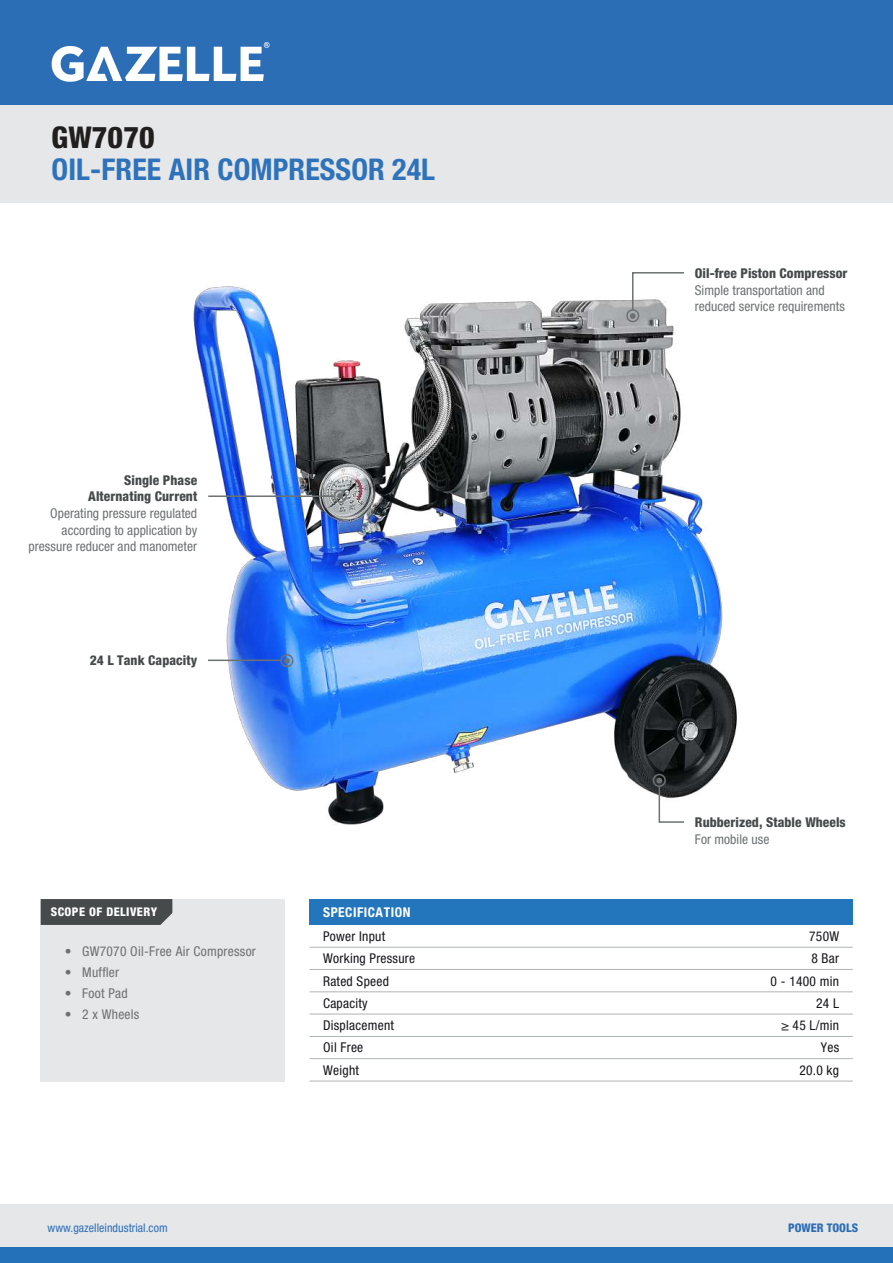
<style>
.page{position:relative;width:893px;height:1263px;background:#fff}
.page>*{position:absolute;margin:0;border:0;box-sizing:border-box;transform-origin:0 0}
.t1{font:700 condensed 30px "Helvetica Neue LT Std";letter-spacing:.005em;color:#2d72ba}
.t2{font:800 condensed 30px "Helvetica Neue LT Std";letter-spacing:.005em;color:#211e1e}
.t3{font:condensed 13.5px/16.2px "Helvetica Neue LT Std";letter-spacing:.005em;color:#6d7172;text-align:right}
.t4{font:condensed 13.5px "Helvetica Neue LT Std";letter-spacing:.02em;color:#16151a}
.t5{font:800 condensed 13.5px/16.2px "Helvetica Neue LT Std";letter-spacing:.005em;color:#464a4b;text-align:right}
.t6{font:700 condensed 13.5px "Helvetica Neue LT Std";letter-spacing:.04em;color:#fff}
.t7{font:800 condensed 12px "Helvetica Neue LT Std";letter-spacing:.04em;color:#fff}
.t8{font:condensed 11.85px "Helvetica Neue LT Std";letter-spacing:.005em;color:#2c6eb6}
.t9{font:800 condensed 11.85px "Helvetica Neue LT Std";letter-spacing:.005em;color:#2c6eb6}
.s1{font-family:"Helvetica Neue LT Pro";color:#231f20}
</style>
<div class="page">
<div style="left:0;top:1204px;width:893px;height:43px;background:#e6e7e9"></div>
<div style="left:0;top:1247px;width:893px;height:16px;background:#2571b9"></div>
<div style="left:0;top:105px;width:893px;height:98px;background:#e6e7e9"></div>
<div style="left:0;top:0;width:893px;height:105px;background:#2c6eb6"></div>
<svg style="left:52px;top:42px;width:218px;height:40px"></svg>
<div style="left:310px;top:899px;width:543px;height:26px;background:#2375bc"></div>
<hr style="left:310px;top:947px;width:543px;height:1px;background:#b0b3b3">
<hr style="left:310px;top:969px;width:543px;height:1px;background:#b0b3b3">
<hr style="left:310px;top:991px;width:543px;height:1px;background:#b0b3b3">
<hr style="left:310px;top:1014px;width:543px;height:1px;background:#b0b3b3">
<hr style="left:310px;top:1036px;width:543px;height:1px;background:#b0b3b3">
<hr style="left:310px;top:1058px;width:543px;height:1px;background:#b0b3b3">
<hr style="left:310px;top:1081px;width:543px;height:1px;background:#b0b3b3">
<div style="left:41px;top:899px;width:244px;height:182px;background:#e6e7e9"></div>
<div style="left:41px;top:899px;width:131px;height:26px;background:#464a4b"></div>
<img style="left:193px;top:286px;width:544px;height:539px">
<hr style="left:208px;top:495px;width:126px;height:2px;background:#6d7172">
<svg style="left:337px;top:493px;width:6px;height:6px"></svg>
<div style="left:334px;top:490px;width:13px;height:13px;border:2px solid #6d7172;border-radius:50%"></div>
<svg style="left:656px;top:778px;width:29px;height:45px"></svg>
<div style="left:653px;top:774px;width:13px;height:13px;border:2px solid #6d7172;border-radius:50%"></div>
<svg style="left:630px;top:272px;width:55px;height:47px"></svg>
<div style="left:626px;top:309px;width:13px;height:13px;border:2px solid #6d7172;border-radius:50%"></div>
<hr style="left:208px;top:659px;width:73px;height:2px;background:#6d7172">
<svg style="left:284px;top:658px;width:6px;height:6px"></svg>
<div style="left:280px;top:654px;width:14px;height:13px;border:2px solid #6d7172;border-radius:50%"></div>
<h1 class="t2" style="left:52px;top:119px;width:105px">GW7070</h1>
<h1 class="t1" style="left:52px;top:151px;width:385px">OIL-FREE AIR COMPRESSOR 24L</h1>
<p class="t5" style="left:88px;top:472px;width:111px">Single Phase<br>Alternating Current</p>
<p class="t3" style="left:29px;top:505px;width:170px">Operating pressure regulated according to application by pressure reducer and manometer</p>
<p class="t5" style="left:90px;top:652px;width:109px">24 L Tank Capacity</p>
<p class="t5" style="left:695px;top:265px;width:154px">Oil-free Piston Compressor</p>
<p class="t3" style="left:695px;top:282px;width:152px;text-align:left">Simple transportation and reduced service requirements</p>
<p class="t5" style="left:695px;top:814px;width:152px">Rubberized, Stable Wheels</p>
<p class="t3" style="left:695px;top:831px;width:76px">For mobile use</p>
<p class="t7" style="left:51px;top:905px;width:108px">SCOPE OF DELIVERY</p>
<p class="t3" style="left:65px;top:943px;width:193px">• GW7070 Oil-Free Air Compressor</p>
<p class="t3" style="left:65px;top:964px;width:56px">• Muffler</p>
<p class="t3" style="left:65px;top:985px;width:64px">• Foot Pad</p>
<p class="t3" style="left:65px;top:1006px;width:76px">• 2 x Wheels</p>
<p class="t6" style="left:323px;top:904px;width:89px">SPECIFICATION</p>
<p class="t4" style="left:323px;top:928px;width:64px">Power Input</p>
<p class="t4" style="left:809px;top:928px;width:31px">750W</p>
<p class="t4" style="left:323px;top:951px;width:93px">Working Pressure</p>
<p class="t4" style="left:811px;top:951px;width:29px">8 Bar</p>
<p class="t4" style="left:323px;top:973px;width:67px">Rated Speed</p>
<p class="t4" style="left:771px;top:973px;width:70px">0 - 1400 min</p>
<p class="t4" style="left:323px;top:995px;width:46px">Capacity</p>
<p class="t4" style="left:816px;top:995px;width:25px">24 L</p>
<p class="t4" style="left:323px;top:1017px;width:72px">Displacement</p>
<p class="t4" style="left:781px;top:1017px;width:60px"><span class="s1">≥</span> 45 L/min</p>
<p class="t4" style="left:323px;top:1040px;width:42px">Oil Free</p>
<p class="t4" style="left:821px;top:1040px;width:20px">Yes</p>
<p class="t4" style="left:323px;top:1062px;width:37px">Weight</p>
<p class="t4" style="left:799px;top:1062px;width:41px">20.0 kg</p>
<p class="t8" style="left:48px;top:1221px;width:122px">www.gazelleindustrial.com</p>
<p class="t9" style="left:788px;top:1221px;width:72px">POWER TOOLS</p>
</div>
